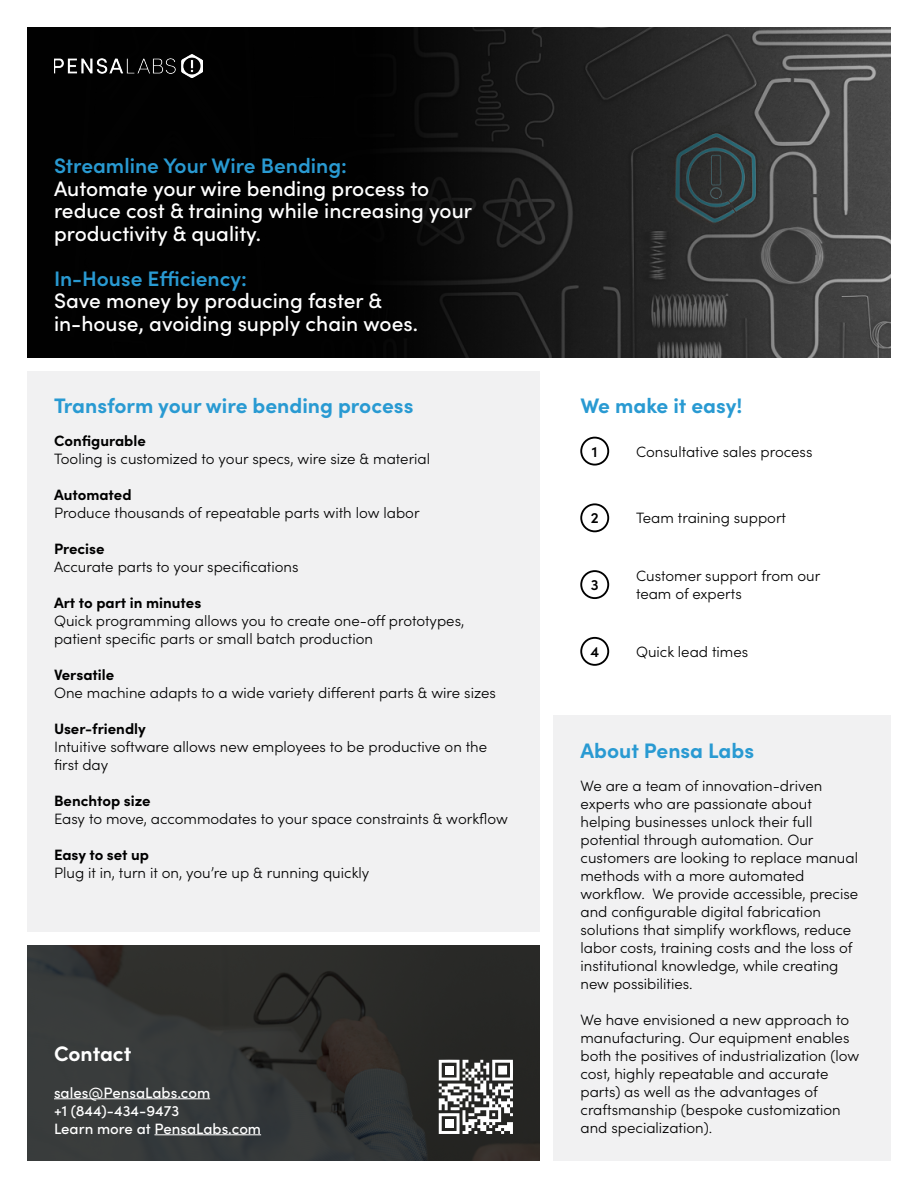
<style>
.page{position:relative;width:918px;height:1188px;background:#fff}
.page>*{position:absolute;margin:0;border:0;box-sizing:border-box;transform-origin:0 0}
.t1{font:500 21px/22.5px "Sofia Pro";color:#fff}
.t2{font:700 21px "Sofia Pro";color:#299ad2}
.t3{font:600 21px "Sofia Pro";color:#299ad2}
.t4{font:700 21px "Sofia Pro";letter-spacing:-.005em;color:#fff}
.t5{font:300 15px/18px "Sofia Pro";color:#000}
.t6{font:700 15px "Sofia Pro";color:#000}
.t7{font:500 15px/18px "Sofia Pro";color:#fff}
.t8{font:600 15px "Sofia Pro";color:#000}
</style>
<div class="page">
<svg style="left:27px;top:945px;width:513px;height:216px;background:#303130"></svg>
<svg style="left:439px;top:1060px;width:74px;height:74px"></svg>
<svg style="left:27px;top:27px;width:864px;height:331px;background:#181919"></svg>
<img style="left:54px;top:54px;width:148px;height:24px">
<div style="left:27px;top:371px;width:513px;height:561px;background:#f1f1f2"></div>
<div style="left:554px;top:716px;width:337px;height:445px;background:#f1f1f2"></div>
<div style="left:580px;top:437px;width:29px;height:29px;border:2px solid #000;border-radius:50%"></div>
<div style="left:580px;top:570px;width:29px;height:29px;border:2px solid #000;border-radius:50%"></div>
<div style="left:580px;top:503px;width:29px;height:29px;border:2px solid #000;border-radius:50%"></div>
<div style="left:580px;top:637px;width:29px;height:29px;border:2px solid #000;border-radius:50%"></div>
<hr style="left:54px;top:1098px;width:156px;height:1px;background:#fff">
<hr style="left:154px;top:1134px;width:107px;height:1px;background:#fff">
<h1 class="t3" style="left:54px;top:150px;width:295px">Streamline Your Wire Bending:</h1>
<h1 class="t1" style="left:54px;top:176px;width:420px">Automate your wire bending process to reduce cost &amp; training while increasing your productivity &amp; quality.</h1>
<h1 class="t3" style="left:54px;top:262px;width:195px">In-House Efficiency:</h1>
<h1 class="t1" style="left:54px;top:288px;width:366px">Save money by producing faster &amp; in-house, avoiding supply chain woes.</h1>
<h1 class="t2" style="left:54px;top:390px;width:361px">Transform your wire bending process</h1>
<p class="t6" style="left:54px;top:429px;width:93px">Configurable</p>
<p class="t5" style="left:54px;top:449px;width:378px">Tooling is customized to your specs, wire size &amp; material</p>
<p class="t6" style="left:54px;top:483px;width:79px">Automated</p>
<p class="t5" style="left:54px;top:503px;width:367px">Produce thousands of repeatable parts with low labor</p>
<p class="t6" style="left:54px;top:537px;width:52px">Precise</p>
<p class="t5" style="left:54px;top:557px;width:246px">Accurate parts to your specifications</p>
<p class="t6" style="left:54px;top:591px;width:149px">Art to part in minutes</p>
<p class="t5" style="left:54px;top:611px;width:412px">Quick programming allows you to create one-off prototypes, patient specific parts or small batch production</p>
<p class="t6" style="left:54px;top:663px;width:62px">Versatile</p>
<p class="t5" style="left:54px;top:683px;width:444px">One machine adapts to a wide variety different parts &amp; wire sizes</p>
<p class="t6" style="left:54px;top:717px;width:93px">User-friendly</p>
<p class="t5" style="left:54px;top:737px;width:435px">Intuitive software allows new employees to be productive on the first day</p>
<p class="t6" style="left:54px;top:789px;width:98px">Benchtop size</p>
<p class="t5" style="left:54px;top:809px;width:455px">Easy to move, accommodates to your space constraints &amp; workflow</p>
<p class="t6" style="left:54px;top:843px;width:97px">Easy to set up</p>
<p class="t5" style="left:54px;top:863px;width:317px">Plug it in, turn it on, you’re up &amp; running quickly</p>
<h1 class="t4" style="left:54px;top:1038px;width:79px">Contact</h1>
<p class="t7" style="left:54px;top:1083px;width:209px">sales@PensaLabs.com<br>+1 (844)-434-9473<br>Learn more at PensaLabs.com</p>
<h1 class="t2" style="left:580px;top:390px;width:163px">We make it easy!</h1>
<p class="t8" style="left:592px;top:440px;width:7px">1</p>
<p class="t5" style="left:636px;top:441px;width:178px">Consultative sales process</p>
<p class="t8" style="left:591px;top:507px;width:9px">2</p>
<p class="t8" style="left:591px;top:573px;width:9px">3</p>
<p class="t8" style="left:590px;top:640px;width:10px">4</p>
<p class="t5" style="left:636px;top:508px;width:152px">Team training support</p>
<p class="t5" style="left:636px;top:566px;width:186px">Customer support from our team of experts</p>
<p class="t5" style="left:636px;top:642px;width:114px">Quick lead times</p>
<h1 class="t2" style="left:580px;top:734px;width:175px">About Pensa Labs</h1>
<p class="t5" style="left:580px;top:776px;width:279px">We are a team of innovation-driven experts who are passionate about helping businesses unlock their full potential through automation. Our customers are looking to replace manual methods with a more automated workflow. We provide accessible, precise and configurable digital fabrication solutions that simplify workflows, reduce labor costs, training costs and the loss of institutional knowledge, while creating new possibilities.</p>
<p class="t5" style="left:580px;top:1010px;width:280px">We have envisioned a new approach to manufacturing. Our equipment enables both the positives of industrialization (low cost, highly repeatable and accurate parts) as well as the advantages of craftsmanship (bespoke customization and specialization).</p>
</div>
